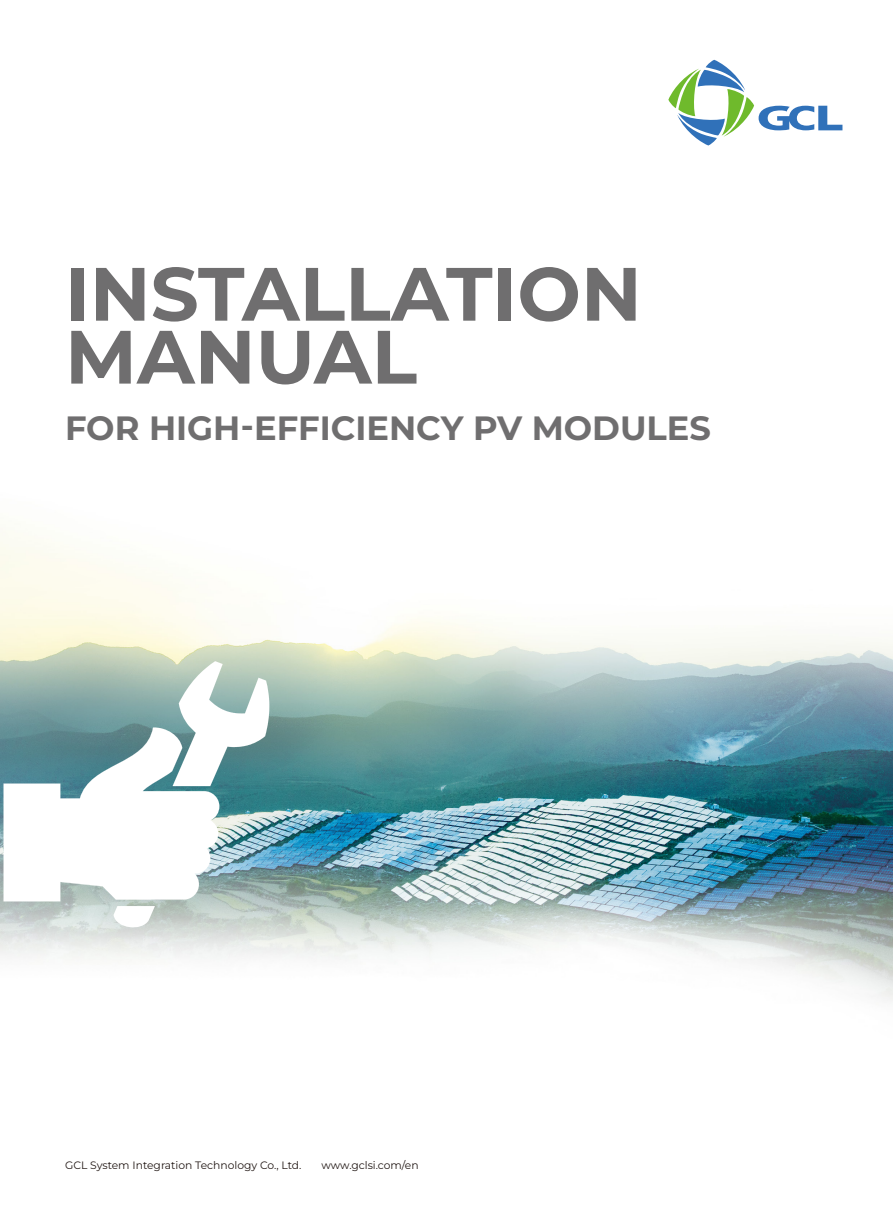
<style>
.page{position:relative;width:893px;height:1212px;background:#fff}
.page>*{position:absolute;margin:0;border:0;box-sizing:border-box;transform-origin:0 0}
.t1{font:700 75.3px/62.8px "Montserrat";color:#6f6e6f}
.t2{font:700 33.6px "Montserrat";color:#6f6e6f}
.t3{font:10.8px "Montserrat";color:#221815}
</style>
<div class="page">
<img style="left:0;top:59px;width:893px;height:942px">
<svg style="left:4px;top:661px;width:265px;height:270px"></svg>
<svg style="left:668px;top:60px;width:174px;height:86px"></svg>
<h1 class="t1" style="left:65px;top:261px;width:578px">INSTALLATION<br>MANUAL</h1>
<h2 class="t2" style="left:65px;top:406px;width:647px">FOR HIGH-EFFICIENCY PV MODULES</h2>
<p class="t3" style="left:65px;top:1158px;width:238px">GCL System Integration Technology Co., Ltd.</p>
<p class="t3" style="left:321px;top:1158px;width:99px">www.gclsi.com/en</p>
</div>
